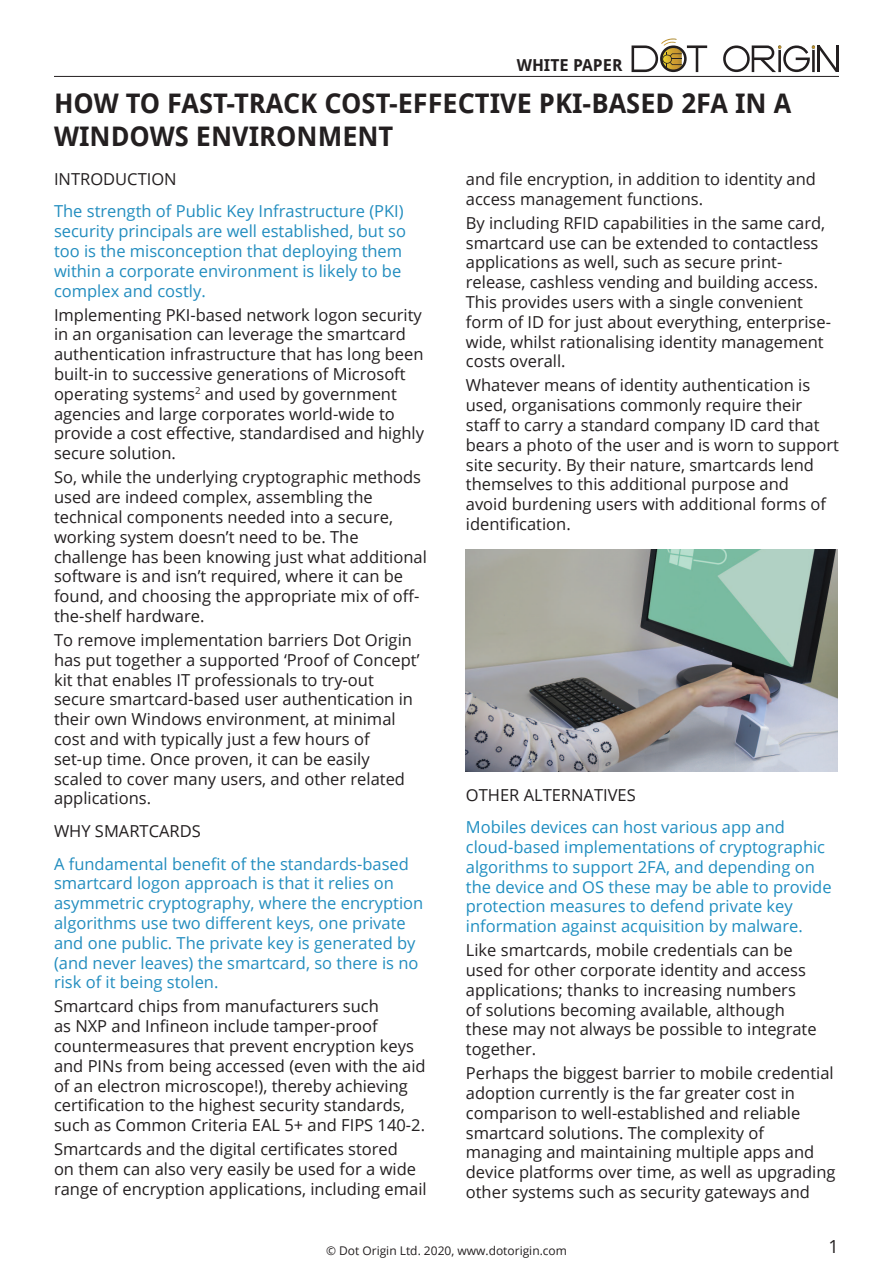
<style>
.page{position:relative;width:893px;height:1263px;background:#fff}
.page>*{position:absolute;margin:0;border:0;box-sizing:border-box;transform-origin:0 0}
.t1{font:700 27px/32.4px "Droid Sans";color:#231f20}
.t2{font:18px "Open Sans";color:#231f20}
.t3{font:16.5px/19.8px "Open Sans";color:#231f20}
.t4{font:16.5px/19.8px "Open Sans";color:#228dbf}
.t5{font:16.5px/19.8px "Open Sans";color:#1f8ec1}
.t6{font:700 16.5px "Droid Sans";color:#231f20}
.t7{font:12px "Open Sans";color:#231f20}
</style>
<div class="page">
<hr style="left:54px;top:76px;width:785px;height:1px;background:#231f20">
<img style="left:465px;top:549px;width:372px;height:222px">
<svg style="left:632px;top:38px;width:75px;height:34px"></svg>
<svg style="left:723px;top:45px;width:115px;height:27px"></svg>
<p class="t6" style="left:517px;top:56px;width:107px">WHITE PAPER</p>
<h1 class="t1" style="left:54px;top:88px;width:739px">HOW TO FAST-TRACK COST-EFFECTIVE PKI-BASED 2FA IN A<br>WINDOWS ENVIRONMENT</h1>
<p class="t3" style="left:54px;top:169px;width:124px">INTRODUCTION</p>
<p class="t4" style="left:54px;top:201px;width:353px">The strength of Public Key Infrastructure (PKI) security principals are well established, but so too is the misconception that deploying them within a corporate environment is likely to be complex and costly.</p>
<p class="t3" style="left:54px;top:304px;width:372px">Implementing PKI-based network logon security in an organisation can leverage the smartcard authentication infrastructure that has long been built-in to successive generations of Microsoft operating systems<sup>2</sup> and used by government agencies and large corporates world-wide to provide a cost effective, standardised and highly secure solution.</p>
<p class="t3" style="left:54px;top:467px;width:374px">So, while the underlying cryptographic methods used are indeed complex, assembling the technical components needed into a secure, working system doesn’t need to be. The challenge has been knowing just what additional software is and isn’t required, where it can be found, and choosing the appropriate mix of off&shy;the-shelf hardware.</p>
<p class="t3" style="left:54px;top:630px;width:367px">To remove implementation barriers Dot Origin has put together a supported ‘Proof of Concept’ kit that enables IT professionals to try-out secure smartcard-based user authentication in their own Windows environment, at minimal cost and with typically just a few hours of set-up time. Once proven, it can be easily scaled to cover many users, and other related applications.</p>
<p class="t3" style="left:54px;top:821px;width:148px">WHY SMARTCARDS</p>
<p class="t4" style="left:54px;top:853px;width:371px">A fundamental benefit of the standards-based smartcard logon approach is that it relies on asymmetric cryptography, where the encryption algorithms use two different keys, one private and one public. The private key is generated by (and never leaves) the smartcard, so there is no risk of it being stolen.</p>
<p class="t3" style="left:54px;top:996px;width:373px">Smartcard chips from manufacturers such<br>as NXP and Infineon include tamper-proof countermeasures that prevent encryption keys and PINs from being accessed (even with the aid of an electron microscope!), thereby achieving certification to the highest security standards, such as Common Criteria EAL 5+ and FIPS 140-2.</p>
<p class="t3" style="left:54px;top:1139px;width:374px">Smartcards and the digital certificates stored<br>on them can also very easily be used for a wide range of encryption applications, including email</p>
<p class="t3" style="left:466px;top:169px;width:352px">and file encryption, in addition to identity and access management functions.</p>
<p class="t3" style="left:466px;top:212px;width:367px">By including RFID capabilities in the same card, smartcard use can be extended to contactless applications as well, such as secure print&shy;release, cashless vending and building access.<br>This provides users with a single convenient form of ID for just about everything, enterprise&shy;wide, whilst rationalising identity management costs overall.</p>
<p class="t3" style="left:466px;top:375px;width:375px">Whatever means of identity authentication is used, organisations commonly require their staff to carry a standard company ID card that bears a photo of the user and is worn to support site security. By their nature, smartcards lend themselves to this additional purpose and<br>avoid burdening users with additional forms of identification.</p>
<p class="t3" style="left:466px;top:784px;width:171px">OTHER ALTERNATIVES</p>
<p class="t5" style="left:466px;top:817px;width:367px">Mobiles devices can host various app and cloud-based implementations of cryptographic algorithms to support 2FA, and depending on the device and OS these may be able to provide protection measures to defend private key information against acquisition by malware.</p>
<p class="t3" style="left:466px;top:940px;width:352px">Like smartcards, mobile credentials can be used for other corporate identity and access applications; thanks to increasing numbers<br>of solutions becoming available, although these may not always be possible to integrate together.</p>
<p class="t3" style="left:466px;top:1063px;width:371px">Perhaps the biggest barrier to mobile credential adoption currently is the far greater cost in comparison to well-established and reliable smartcard solutions. The complexity of managing and maintaining multiple apps and device platforms over time, as well as upgrading other systems such as security gateways and</p>
<p class="t7" style="left:326px;top:1242px;width:242px">© Dot Origin Ltd. 2020, www.dotorigin.com</p>
<p class="t2" style="left:828px;top:1234px;width:12px">1</p>
</div>
